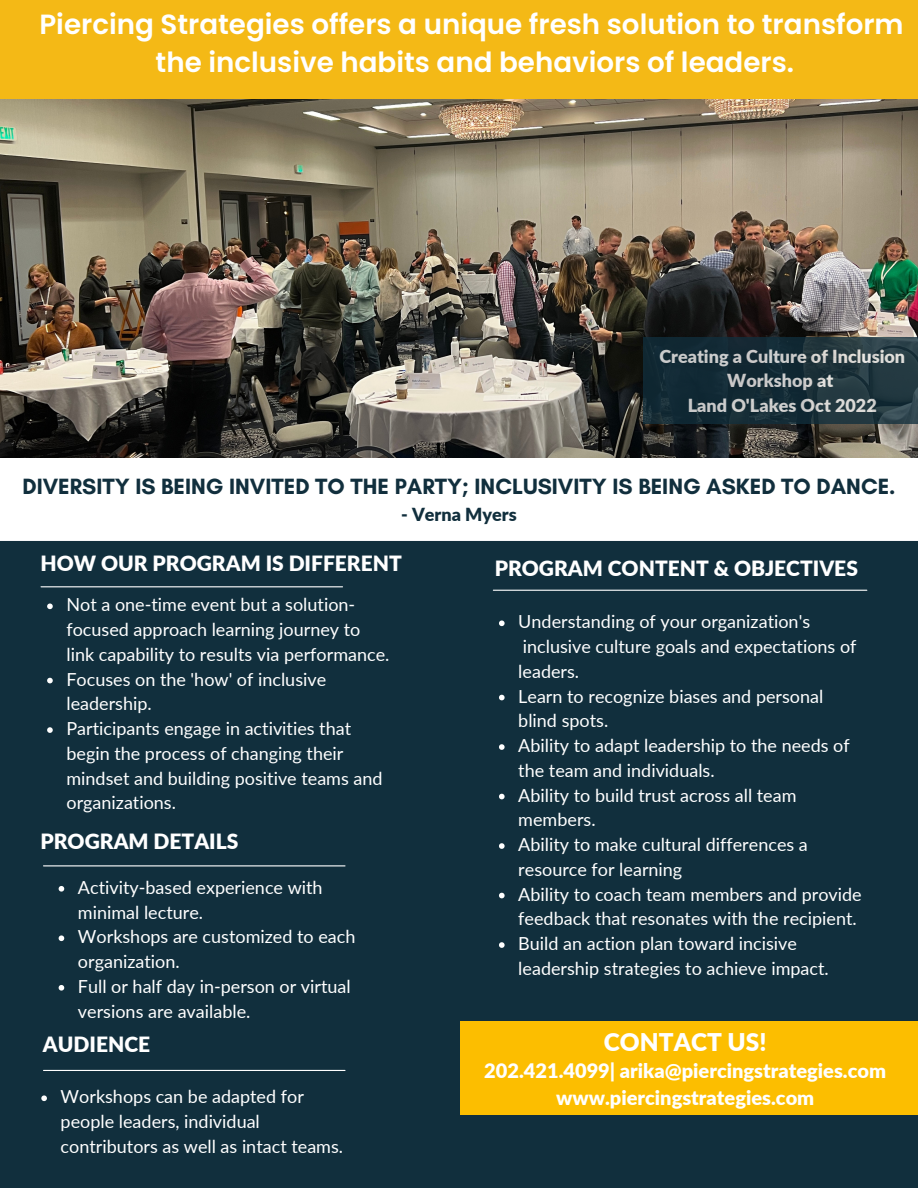
<style>
.page{position:relative;width:918px;height:1188px;background:#112f3d}
.page>*{position:absolute;margin:0;border:0;box-sizing:border-box;transform-origin:0 0}
.t1{font:600 27.75px/38.2px "Poppins";color:#fff;text-align:center}
.t2{font:900 24.45px "Lato";color:#fff}
.t3{font:700 22.5px "Glacial Indifference";color:#112f3d}
.t4{font:900 21px "Lato";color:#fff}
.t5{font:900 19.95px/27px "Lato";color:#fff;text-align:center}
.t6{font:18px/24.8px "Lato";color:#fff}
.t7{font:900 18px/24.8px "Lato";color:#fff;text-align:center}
.t8{font:900 18px "Lato";color:#112f3d}
</style>
<div class="page">
<img style="left:0;top:99px;width:918px;height:359px">
<div style="left:0;top:458px;width:918px;height:78px;background:#fff"></div>
<div style="left:461px;top:1021px;width:457px;height:94px;background:#fcbe00"></div>
<hr style="left:41px;top:586px;width:302px;height:1px;background:#fff">
<hr style="left:493px;top:590px;width:374px;height:1px;background:#fff">
<hr style="left:44px;top:1070px;width:301px;height:1px;background:#fff">
<div style="left:0;top:535px;width:918px;height:6px;background:#fff"></div>
<div style="left:0;top:0;width:918px;height:99px;background:#f4b916"></div>
<hr style="left:44px;top:865px;width:301px;height:1px;background:#fff">
<svg style="left:643px;top:337px;width:275px;height:86px"></svg>
<svg style="left:47px;top:604px;width:6px;height:5px"></svg>
<svg style="left:47px;top:678px;width:6px;height:5px"></svg>
<svg style="left:47px;top:727px;width:6px;height:6px"></svg>
<svg style="left:59px;top:886px;width:5px;height:6px"></svg>
<svg style="left:59px;top:935px;width:5px;height:6px"></svg>
<svg style="left:59px;top:985px;width:5px;height:6px"></svg>
<svg style="left:41px;top:1095px;width:6px;height:6px"></svg>
<svg style="left:499px;top:620px;width:6px;height:6px"></svg>
<svg style="left:499px;top:695px;width:6px;height:5px"></svg>
<svg style="left:499px;top:744px;width:6px;height:6px"></svg>
<svg style="left:499px;top:794px;width:6px;height:5px"></svg>
<svg style="left:499px;top:843px;width:6px;height:6px"></svg>
<svg style="left:499px;top:893px;width:6px;height:5px"></svg>
<svg style="left:499px;top:942px;width:6px;height:6px"></svg>
<h1 class="t1" style="left:39px;top:5px;width:866px">Piercing Strategies offers a unique fresh solution to transform the inclusive habits and behaviors of leaders.</h1>
<p class="t7" style="left:659px;top:343px;width:247px">Creating a Culture of Inclusion<br>Workshop at<br>Land O'Lakes Oct 2022</p>
<p class="t3" style="left:22px;top:473px;width:875px">DIVERSITY IS BEING INVITED TO THE PARTY; INCLUSIVITY IS BEING ASKED TO DANCE.</p>
<p class="t8" style="left:401px;top:503px;width:117px">- Verna Myers</p>
<p class="t4" style="left:40px;top:551px;width:363px">HOW OUR PROGRAM IS DIFFERENT</p>
<p class="t6" style="left:66px;top:592px;width:325px">Not a one-time event but a solution&shy;focused approach learning journey to link capability to results via performance.<br>Focuses on the 'how' of inclusive leadership.<br>Participants engage in activities that begin the process of changing their mindset and building positive teams and organizations.</p>
<p class="t4" style="left:40px;top:829px;width:200px">PROGRAM DETAILS</p>
<p class="t6" style="left:78px;top:875px;width:279px">Activity-based experience with minimal lecture.<br>Workshops are customized to each organization.<br>Full or half day in-person or virtual versions are available.</p>
<p class="t4" style="left:43px;top:1031px;width:109px">AUDIENCE</p>
<p class="t6" style="left:61px;top:1084px;width:284px">Workshops can be adapted for people leaders, individual contributors as well as intact teams.</p>
<p class="t4" style="left:495px;top:555px;width:365px">PROGRAM CONTENT &amp; OBJECTIVES</p>
<p class="t6" style="left:518px;top:609px;width:345px">Understanding of your organization's inclusive culture goals and expectations of leaders.<br>Learn to recognize biases and personal blind spots.<br>Ability to adapt leadership to the needs of the team and individuals.<br>Ability to build trust across all team members.<br>Ability to make cultural differences a resource for learning<br>Ability to coach team members and provide feedback that resonates with the recipient.<br>Build an action plan toward incisive leadership strategies to achieve impact.</p>
<h2 class="t2" style="left:604px;top:1027px;width:164px">CONTACT US!</h2>
<p class="t5" style="left:484px;top:1057px;width:403px">202.421.4099| arika@piercingstrategies.com www.piercingstrategies.com</p>
</div>
